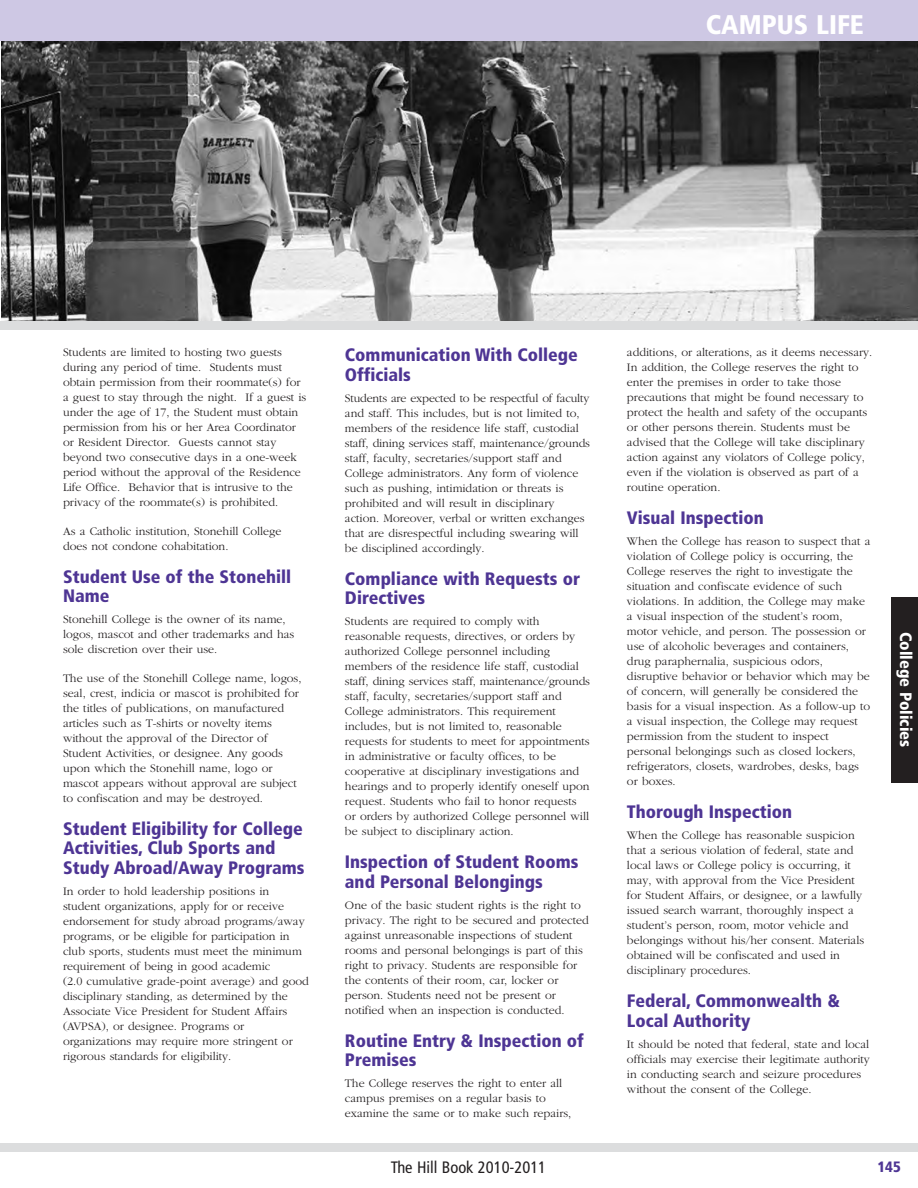
<style>
.page{position:relative;width:918px;height:1188px;background:#fff}
.page>*{position:absolute;margin:0;border:0;box-sizing:border-box;transform-origin:0 0}
.t1{font:900 condensed 27px "Frutiger LT Std";color:#fff}
.t2{font:900 condensed 18px/19.5px "Frutiger LT Std";color:#4e3594}
.t3{font:condensed 16.5px "Frutiger LT Std";color:#231f20}
.t4{font:900 condensed 16.5px "Frutiger LT Std";color:#fff}
.t5{font:900 condensed 15px "Frutiger LT Std";color:#4e3594}
.t6{font:300 12px/15px "Garamond";color:#231f20}
</style>
<div class="page">
<img style="left:1px;top:40px;width:917px;height:281px">
<div style="left:0;top:0;width:918px;height:40px;background:#cec8e4"></div>
<div style="left:891px;top:597px;width:27px;height:185px;background:#231f20"></div>
<div style="left:0;top:1143px;width:918px;height:9px;background:#dcddde"></div>
<div style="left:0;top:321px;width:918px;height:9px;background:#dcddde"></div>
<h1 class="t1" style="left:706px;top:14px;width:160px">CAMPUS LIFE</h1>
<p class="t6" style="left:63px;top:346px;width:245px">Students are limited to hosting two guests during any period of time. Students must obtain permission from their roommate(s) for a guest to stay through the night. If a guest is under the age of 17, the Student must obtain permission from his or her Area Coordinator or Resident Director. Guests cannot stay beyond two consecutive days in a one-week period without the approval of the Residence Life Office. Behavior that is intrusive to the privacy of the roommate(s) is prohibited.</p>
<p class="t6" style="left:63px;top:525px;width:220px">As a Catholic institution, Stonehill College does not condone cohabitation.</p>
<h2 class="t2" style="left:63px;top:568px;width:230px">Student Use of the Stonehill<br>Name</h2>
<p class="t6" style="left:63px;top:613px;width:233px">Stonehill College is the owner of its name, logos, mascot and other trademarks and has sole discretion over their use.</p>
<p class="t6" style="left:63px;top:672px;width:240px">The use of the Stonehill College name, logos, seal, crest, indicia or mascot is prohibited for the titles of publications, on manufactured articles such as T-shirts or novelty items without the approval of the Director of Student Activities, or designee. Any goods upon which the Stonehill name, logo or mascot appears without approval are subject to confiscation and may be destroyed.</p>
<h2 class="t2" style="left:63px;top:820px;width:243px">Student Eligibility for College<br>Activities, Club Sports and<br>Study Abroad/Away Programs</h2>
<p class="t6" style="left:63px;top:885px;width:247px">In order to hold leadership positions in student organizations, apply for or receive endorsement for study abroad programs/away programs, or be eligible for participation in club sports, students must meet the minimum requirement of being in good academic<br>(2.0 cumulative grade-point average) and good disciplinary standing, as determined by the Associate Vice President for Student Affairs (AVPSA), or designee. Programs or organizations may require more stringent or rigorous standards for eligibility.</p>
<h2 class="t2" style="left:345px;top:347px;width:234px">Communication With College<br>Officials</h2>
<p class="t6" style="left:345px;top:392px;width:247px">Students are expected to be respectful of faculty and staff. This includes, but is not limited to, members of the residence life staff, custodial staff, dining services staff, maintenance/grounds staff, faculty, secretaries/support staff and College administrators. Any form of violence such as pushing, intimidation or threats is prohibited and will result in disciplinary action. Moreover, verbal or written exchanges that are disrespectful including swearing will be disciplined accordingly.</p>
<h2 class="t2" style="left:345px;top:570px;width:237px">Compliance with Requests or<br>Directives</h2>
<p class="t6" style="left:345px;top:615px;width:247px">Students are required to comply with reasonable requests, directives, or orders by authorized College personnel including members of the residence life staff, custodial staff, dining services staff, maintenance/grounds staff, faculty, secretaries/support staff and College administrators. This requirement includes, but is not limited to, reasonable requests for students to meet for appointments in administrative or faculty offices, to be cooperative at disciplinary investigations and hearings and to properly identify oneself upon request. Students who fail to honor requests or orders by authorized College personnel will be subject to disciplinary action.</p>
<h2 class="t2" style="left:345px;top:854px;width:235px">Inspection of Student Rooms and Personal Belongings</h2>
<p class="t6" style="left:345px;top:899px;width:245px">One of the basic student rights is the right to privacy. The right to be secured and protected against unreasonable inspections of student rooms and personal belongings is part of this right to privacy. Students are responsible for the contents of their room, car, locker or person. Students need not be present or notified when an inspection is conducted.</p>
<h2 class="t2" style="left:345px;top:1032px;width:240px">Routine Entry &amp; Inspection of<br>Premises</h2>
<p class="t6" style="left:345px;top:1077px;width:228px">The College reserves the right to enter all campus premises on a regular basis to examine the same or to make such repairs,</p>
<p class="t6" style="left:627px;top:346px;width:247px">additions, or alterations, as it deems necessary.<br>In addition, the College reserves the right to enter the premises in order to take those precautions that might be found necessary to protect the health and safety of the occupants or other persons therein. Students must be advised that the College will take disciplinary action against any violators of College policy, even if the violation is observed as part of a routine operation.</p>
<h2 class="t2" style="left:627px;top:510px;width:138px">Visual Inspection</h2>
<p class="t6" style="left:627px;top:535px;width:245px">When the College has reason to suspect that a violation of College policy is occurring, the College reserves the right to investigate the situation and confiscate evidence of such violations. In addition, the College may make a visual inspection of the student’s room, motor vehicle, and person. The possession or use of alcoholic beverages and containers, drug paraphernalia, suspicious odors, disruptive behavior or behavior which may be of concern, will generally be considered the basis for a visual inspection. As a follow-up to a visual inspection, the College may request permission from the student to inspect personal belongings such as closed lockers, refrigerators, closets, wardrobes, desks, bags or boxes.</p>
<h2 class="t2" style="left:627px;top:804px;width:167px">Thorough Inspection</h2>
<p class="t6" style="left:627px;top:829px;width:239px">When the College has reasonable suspicion that a serious violation of federal, state and local laws or College policy is occurring, it may, with approval from the Vice President for Student Affairs, or designee, or a lawfully issued search warrant, thoroughly inspect a student’s person, room, motor vehicle and belongings without his/her consent. Materials obtained will be confiscated and used in disciplinary procedures.</p>
<h2 class="t2" style="left:627px;top:993px;width:215px">Federal, Commonwealth &amp;<br>Local Authority</h2>
<p class="t6" style="left:627px;top:1038px;width:244px">It should be noted that federal, state and local officials may exercise their legitimate authority in conducting search and seizure procedures without the consent of the College.</p>
<h3 class="t4" style="left:912px;top:632px;width:117px;rotate:90deg">College Policies</h3>
<h3 class="t3" style="left:391px;top:1158px;width:157px">The Hill Book 2010-2011</h3>
<p class="t5" style="left:878px;top:1161px;width:25px">145</p>
</div>
